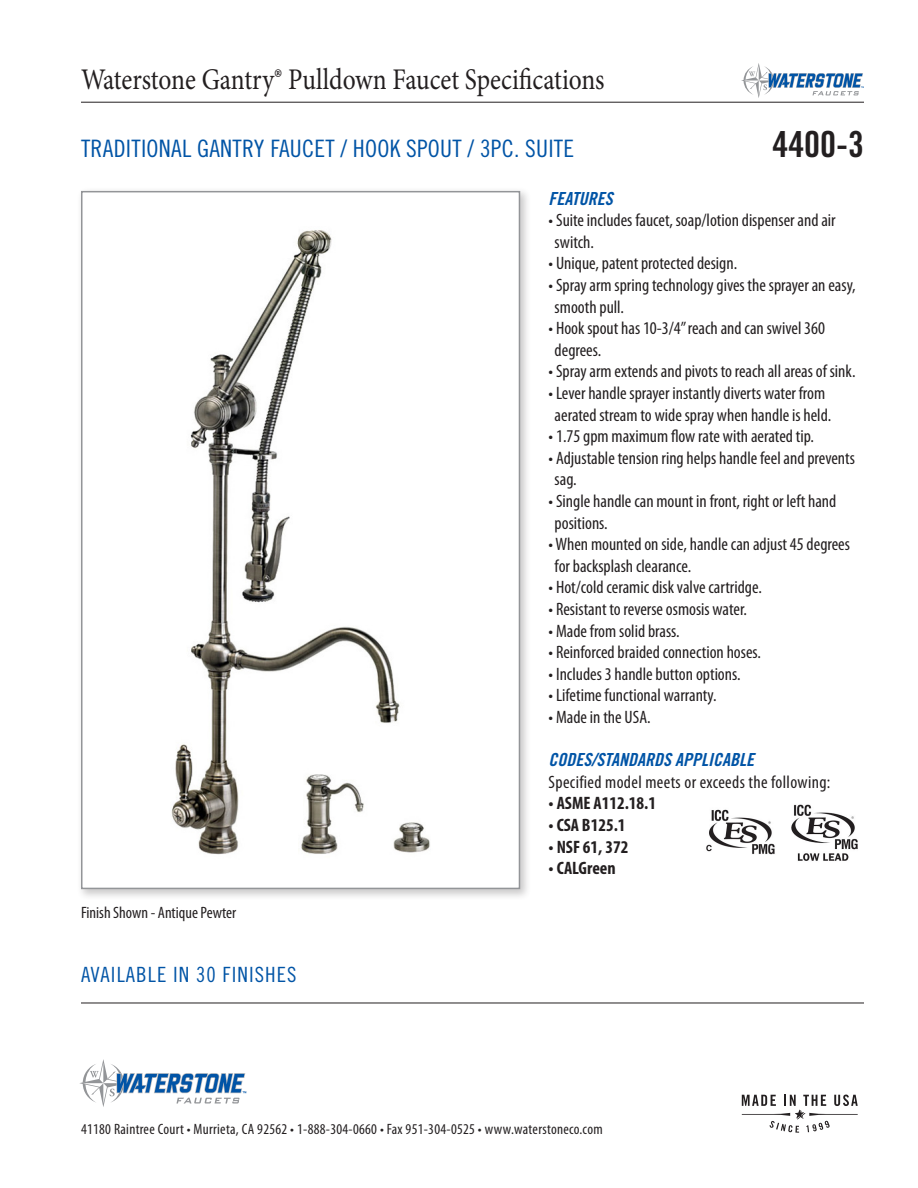
<style>
.page{position:relative;width:918px;height:1188px;background:#fff}
.page>*{position:absolute;margin:0;border:0;box-sizing:border-box;transform-origin:0 0}
.t1{font:36px "Trade Gothic Bold Cond Twenty";color:#231f20}
.t2{font:30px "Minion Pro";color:#231f20;scale:.85 1}
.t3{font:24px "Trade Gothic Cond Eighteen";letter-spacing:.01em;color:#0154a6}
.t4{font:21px "Trade Gothic Cond Eighteen";letter-spacing:.05em;color:#0154a6}
.t5{font:condensed 18px/21.6px "Myriad Pro";color:#231f20}
.t6{font:700 condensed 18px "Myriad Pro";color:#231f20}
.t7{font:condensed 18px "Myriad Pro";letter-spacing:.02em;color:#231f20}
.t8{font:18px "Trade Gothic Bold Cond Twenty Obl";color:#0154a6}
.t9{font:condensed 16.5px "Myriad Pro";color:#231f20}
.t10{font:condensed 15px "Myriad Pro";letter-spacing:.02em;color:#231f20}
</style>
<div class="page">
<svg style="left:742px;top:1095px;width:116px;height:38px"></svg>
<hr style="left:81px;top:1003px;width:783px;height:1px;background:#231f20">
<svg style="left:79px;top:1059px;width:167px;height:48px"></svg>
<hr style="left:81px;top:102px;width:783px;height:1px;background:#231f20">
<svg style="left:741px;top:63px;width:123px;height:35px"></svg>
<div style="left:76px;top:186px;width:455px;height:715px;background:#231f20;opacity:.24"></div>
<div style="left:82px;top:192px;width:437px;height:696px;background:#fff"></div>
<img style="left:171px;top:230px;width:259px;height:625px">
<div style="left:81px;top:191px;width:439px;height:698px;border:2px solid #939598"></div>
<img style="left:791px;top:804px;width:67px;height:57px">
<img style="left:706px;top:809px;width:69px;height:46px">
<p class="t2" style="left:81px;top:60px;width:618px">Waterstone Gantry® Pulldown Faucet Specifications</p>
<p class="t3" style="left:81px;top:134px;width:495px">TRADITIONAL GANTRY FAUCET / HOOK SPOUT / 3PC. SUITE</p>
<p class="t1" style="left:772px;top:122px;width:93px">4400-3</p>
<p class="t9" style="left:81px;top:903px;width:157px">Finish Shown - Antique Pewter</p>
<p class="t4" style="left:81px;top:962px;width:217px">AVAILABLE IN 30 FINISHES</p>
<p class="t8" style="left:549px;top:187px;width:66px">FEATURES</p>
<p class="t5" style="left:555px;top:209px;width:283px;text-indent:-6px">• Suite includes faucet, soap/lotion dispenser and air switch.</p>
<p class="t5" style="left:549px;top:253px;width:190px">• Unique, patent protected design.</p>
<p class="t5" style="left:555px;top:274px;width:303px;text-indent:-6px">• Spray arm spring technology gives the sprayer an easy, smooth pull.</p>
<p class="t5" style="left:555px;top:317px;width:272px;text-indent:-6px">• Hook spout has 10-3/4” reach and can swivel 360 degrees.</p>
<p class="t5" style="left:549px;top:361px;width:308px">• Spray arm extends and pivots to reach all areas of sink.</p>
<p class="t5" style="left:549px;top:382px;width:284px;text-align:center">• Lever handle sprayer instantly diverts water from aerated stream to wide spray when handle is held.</p>
<p class="t5" style="left:549px;top:425px;width:267px">• 1.75 gpm maximum flow rate with aerated tip.</p>
<p class="t5" style="left:555px;top:447px;width:302px;text-indent:-6px">• Adjustable tension ring helps handle feel and prevents sag.</p>
<p class="t5" style="left:555px;top:490px;width:283px;text-indent:-6px">• Single handle can mount in front, right or left hand positions.</p>
<p class="t5" style="left:555px;top:533px;width:297px;text-indent:-6px">• When mounted on side, handle can adjust 45 degrees for backsplash clearance.</p>
<p class="t5" style="left:549px;top:577px;width:215px">• Hot/cold ceramic disk valve cartridge.</p>
<p class="t5" style="left:549px;top:598px;width:200px">• Resistant to reverse osmosis water.</p>
<p class="t5" style="left:549px;top:620px;width:133px">• Made from solid brass.</p>
<p class="t5" style="left:549px;top:641px;width:214px">• Reinforced braided connection hoses.</p>
<p class="t5" style="left:549px;top:663px;width:193px">• Includes 3 handle button options.</p>
<p class="t5" style="left:549px;top:685px;width:169px">• Lifetime functional warranty.</p>
<p class="t5" style="left:549px;top:706px;width:104px">• Made in the USA.</p>
<p class="t8" style="left:549px;top:749px;width:207px">CODES/STANDARDS APPLICABLE</p>
<p class="t7" style="left:549px;top:771px;width:283px">Specified model meets or exceeds the following:</p>
<p class="t6" style="left:549px;top:792px;width:109px">• ASME A112.18.1</p>
<p class="t6" style="left:549px;top:814px;width:78px">• CSA B125.1</p>
<p class="t6" style="left:549px;top:835px;width:81px">• NSF 61, 372</p>
<p class="t6" style="left:549px;top:857px;width:69px">• CALGreen</p>
<p class="t10" style="left:81px;top:1119px;width:523px">41180 Raintree Court • Murrieta, CA 92562 • 1-888-304-0660 • Fax 951-304-0525 • www.waterstoneco.com</p>
</div>
